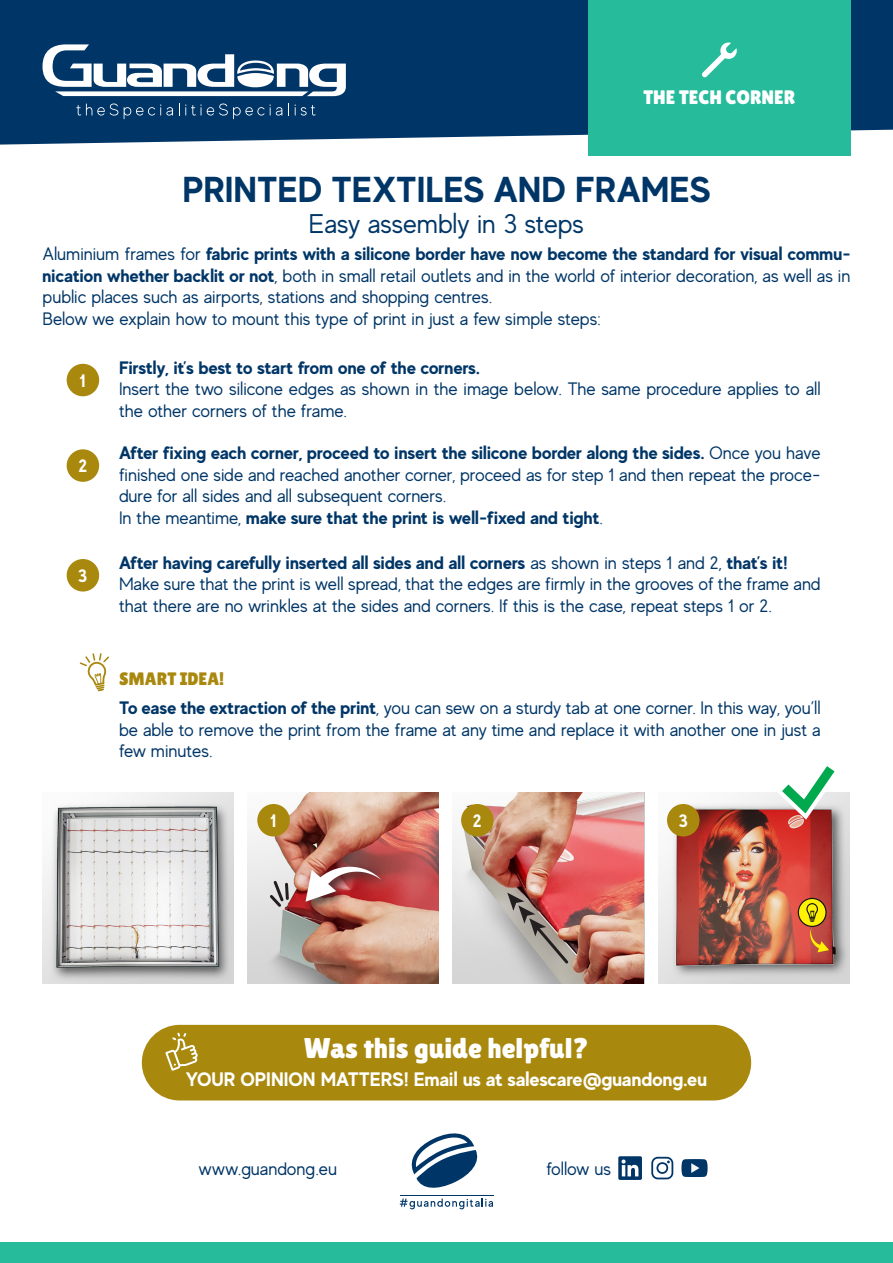
<style>
.page{position:relative;width:893px;height:1263px;background:#fff}
.page>*{position:absolute;margin:0;border:0;box-sizing:border-box;transform-origin:0 0}
.t1{font:700 36px "MADE Evolve Sans";color:#003667}
.t2{font:28.5px "Lilita One";color:#fff}
.t3{font:27px "MADE Evolve Sans";color:#003667}
.t4{font:700 19.5px "MADE Evolve Sans";color:#fff}
.t5{font:19.5px "Lilita One";color:#fff}
.t6{font:18px/21.6px "MADE Evolve Sans";color:#003667;text-align:justify}
.t7{font:700 18px "MADE Evolve Sans";color:#003667}
.t8{font:18px "Lilita One";color:#a9880e}
.t9{font:700 18px "MADE Evolve Sans";color:#fff}
.s1{font-weight:700}
.s2{font-weight:400}
</style>
<div class="page">
<div style="left:0;top:0;width:893px;height:145px;background:#003667"></div>
<div style="left:588px;top:0;width:262px;height:155px;background:#26bb9b"></div>
<div style="left:0;top:1242px;width:893px;height:21px;background:#26bb9b"></div>
<svg style="left:43px;top:44px;width:303px;height:52px"></svg>
<svg style="left:76px;top:104px;width:42px;height:12px"></svg>
<svg style="left:124px;top:105px;width:49px;height:14px"></svg>
<svg style="left:179px;top:103px;width:103px;height:16px"></svg>
<svg style="left:288px;top:103px;width:1px;height:12px"></svg>
<svg style="left:295px;top:105px;width:21px;height:11px"></svg>
<svg style="left:702px;top:42px;width:35px;height:36px"></svg>
<svg style="left:411px;top:1133px;width:67px;height:55px"></svg>
<hr style="left:400px;top:1195px;width:93px;height:1px;background:#003667">
<svg style="left:400px;top:1198px;width:93px;height:11px"></svg>
<svg style="left:618px;top:1156px;width:24px;height:24px"></svg>
<svg style="left:651px;top:1157px;width:22px;height:22px"></svg>
<svg style="left:681px;top:1159px;width:27px;height:18px"></svg>
<div style="left:67px;top:364px;width:32px;height:32px;background:#a9880e;border-radius:50%"></div>
<div style="left:67px;top:449px;width:32px;height:33px;background:#a9880e;border-radius:50%"></div>
<div style="left:67px;top:559px;width:32px;height:32px;background:#a9880e;border-radius:50%"></div>
<img style="left:43px;top:792px;width:191px;height:191px">
<img style="left:248px;top:792px;width:191px;height:191px">
<img style="left:453px;top:792px;width:191px;height:191px">
<img style="left:659px;top:792px;width:191px;height:191px">
<svg style="left:776px;top:766px;width:64px;height:54px"></svg>
<svg style="left:507px;top:892px;width:61px;height:72px"></svg>
<div style="left:302px;top:863px;width:90px;height:50px;background:#231f20;opacity:.75"></div>
<svg style="left:305px;top:867px;width:76px;height:35px"></svg>
<svg style="left:267px;top:878px;width:24px;height:31px"></svg>
<svg style="left:798px;top:898px;width:31px;height:54px"></svg>
<svg style="left:79px;top:653px;width:30px;height:38px"></svg>
<div style="left:257px;top:804px;width:33px;height:32px;background:#a9880e;border-radius:50%"></div>
<div style="left:461px;top:804px;width:33px;height:32px;background:#a9880e;border-radius:50%"></div>
<div style="left:667px;top:804px;width:32px;height:32px;background:#a9880e;border-radius:50%"></div>
<div style="left:142px;top:1025px;width:609px;height:75px;background:#a9880e;border-radius:38px"></div>
<svg style="left:165px;top:1032px;width:33px;height:39px"></svg>
<p class="t5" style="left:643px;top:86px;width:153px">THE TECH CORNER</p>
<p class="t1" style="left:182px;top:166px;width:530px">PRINTED TEXTILES AND FRAMES</p>
<p class="t3" style="left:309px;top:206px;width:277px">Easy assembly in 3 steps</p>
<p class="t6" style="left:43px;top:242px;width:809px">Aluminium frames for <span class="s1">fabric prints with a silicone border have now become the standard for visual commu&shy;nication whether backlit or not</span>, both in small retail outlets and in the world of interior decoration, as well as in public places such as airports, stations and shopping centres.</p>
<p class="t6" style="left:43px;top:307px;width:560px">Below we explain how to mount this type of print in just a few simple steps:</p>
<p class="t9" style="left:79px;top:369px;width:9px">1</p>
<p class="t9" style="left:78px;top:455px;width:11px">2</p>
<p class="t9" style="left:78px;top:564px;width:11px">3</p>
<p class="t7" style="left:119px;top:356px;width:362px">Firstly, it’s best to start from one of the corners.</p>
<p class="t6" style="left:119px;top:378px;width:703px">Insert the two silicone edges as shown in the image below. The same procedure applies to all the other corners of the frame.</p>
<p class="t6" style="left:119px;top:442px;width:703px"><span class="s1">After fixing each corner, proceed to insert the silicone border along the sides.</span> Once you have finished one side and reached another corner, proceed as for step 1 and then repeat the proce&shy;dure for all sides and all subsequent corners.</p>
<p class="t7" style="left:119px;top:506px;width:485px"><span class="s2">In the meantime,</span> make sure that the print is well-fixed and tight<span class="s2">.</span></p>
<p class="t7" style="left:119px;top:551px;width:670px">After having carefully inserted all sides and all corners <span class="s2">as shown in steps 1 and 2,</span> that’s it!</p>
<p class="t6" style="left:119px;top:573px;width:703px">Make sure that the print is well spread, that the edges are firmly in the grooves of the frame and that there are no wrinkles at the sides and corners. If this is the case, repeat steps 1 or 2.</p>
<p class="t8" style="left:119px;top:669px;width:107px">SMART IDEA!</p>
<p class="t6" style="left:119px;top:696px;width:703px"><span class="s1">To ease the extraction of the print</span>, you can sew on a sturdy tab at one corner. In this way, you’ll be able to remove the print from the frame at any time and replace it with another one in just a few minutes.</p>
<p class="t9" style="left:270px;top:809px;width:9px">1</p>
<p class="t9" style="left:473px;top:809px;width:11px">2</p>
<p class="t9" style="left:679px;top:809px;width:11px">3</p>
<p class="t2" style="left:304px;top:1031px;width:287px">Was this guide helpful?</p>
<p class="t4" style="left:186px;top:1066px;width:523px">YOUR OPINION MATTERS! Email us at salescare@guandong.eu</p>
<p class="t6" style="left:199px;top:1157px;width:140px">www.guandong.eu</p>
<p class="t6" style="left:546px;top:1157px;width:66px">follow us</p>
</div>
